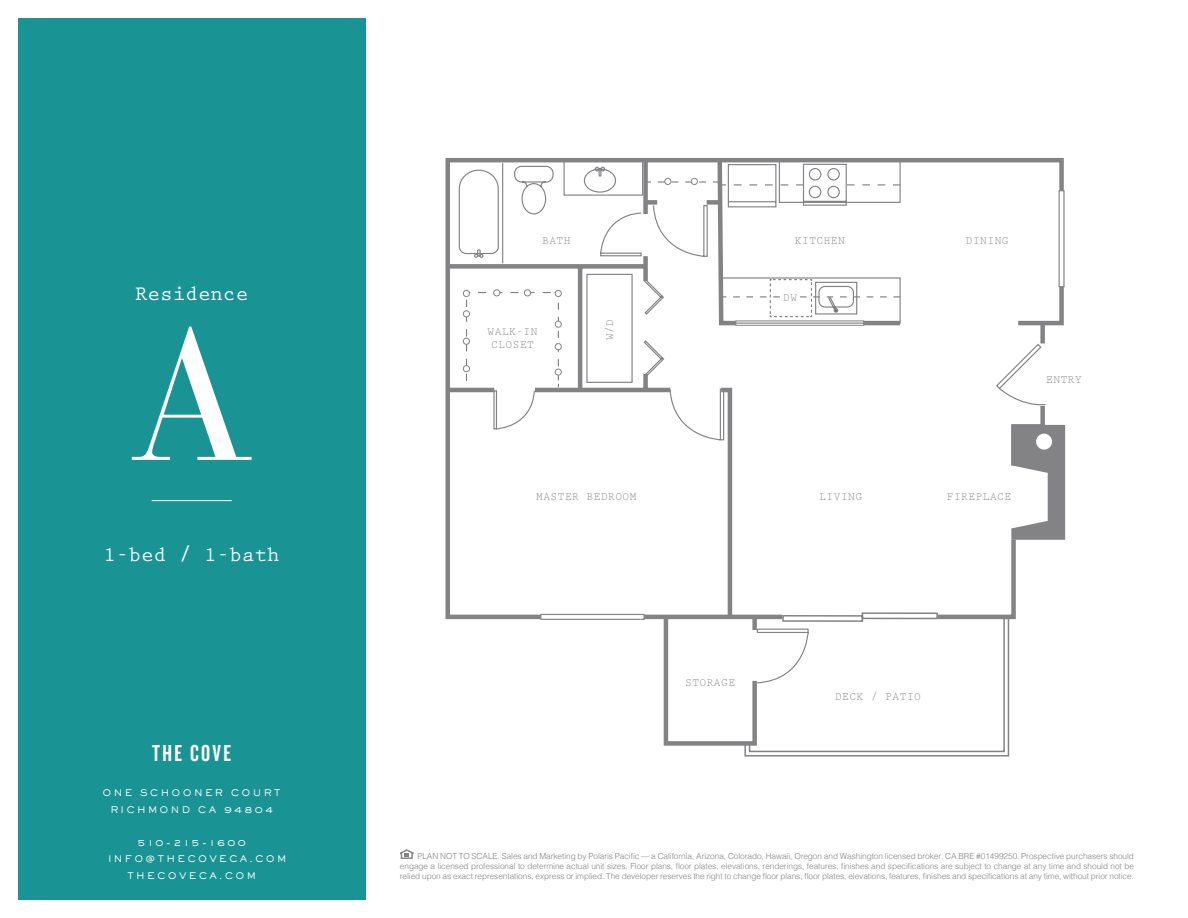
<style>
.page{position:relative;width:1188px;height:918px;background:#fff}
.page>*{position:absolute;margin:0;border:0;box-sizing:border-box;transform-origin:0 0}
.t1{font:185.25px "Bauer Bodoni Std";color:#fff}
.t2{font:24px "Knockout HTF48 Featherweight";letter-spacing:.1em;color:#fff}
.t3{font:700 21px "Prestige Elite Std";color:#fff}
.t4{font:11.25px/13.5px "Prestige Elite Std";letter-spacing:.04em;color:#838386;text-align:center}
.t5{font:500 9px/16.5px "Sackers Gothic Std";letter-spacing:.25em;color:#fff;text-align:center}
.t6{font:300 8.25px/9.9px "Helvetica";letter-spacing:-.005em;color:#838386;text-align:justify}
</style>
<div class="page">
<div style="left:18px;top:18px;width:347px;height:882px;background:#1a9395"></div>
<svg style="left:400px;top:849px;width:14px;height:10px"></svg>
<svg style="left:445px;top:158px;width:199px;height:462px"></svg>
<svg style="left:640px;top:377px;width:4px;height:243px"></svg>
<svg style="left:514px;top:159px;width:130px;height:218px"></svg>
<div style="left:555px;top:290px;width:7px;height:7px;border:1px solid #838386;border-radius:50%"></div>
<div style="left:555px;top:321px;width:7px;height:7px;border:1px solid #838386;border-radius:50%"></div>
<div style="left:555px;top:343px;width:7px;height:7px;border:1px solid #838386;border-radius:50%"></div>
<div style="left:555px;top:369px;width:7px;height:7px;border:1px solid #838386;border-radius:50%"></div>
<div style="left:524px;top:289px;width:7px;height:7px;border:1px solid #838386;border-radius:50%"></div>
<div style="left:493px;top:289px;width:7px;height:7px;border:1px solid #838386;border-radius:50%"></div>
<svg style="left:644px;top:158px;width:422px;height:599px"></svg>
<div style="left:691px;top:178px;width:7px;height:7px;border:1px solid #838386;border-radius:50%"></div>
<svg style="left:463px;top:290px;width:98px;height:103px"></svg>
<div style="left:463px;top:338px;width:7px;height:7px;border:1px solid #838386;border-radius:50%"></div>
<div style="left:782px;top:285px;width:16px;height:24px;background:#fff"></div>
<hr style="left:152px;top:500px;width:80px;height:1px;background:#fff">
<h3 class="t4" style="left:542px;top:234px;width:30px">BATH</h3>
<h3 class="t4" style="left:795px;top:234px;width:51px">KITCHEN</h3>
<h3 class="t4" style="left:966px;top:234px;width:44px">DINING</h3>
<h3 class="t3" style="left:135px;top:282px;width:115px">Residence</h3>
<h3 class="t4" style="left:783px;top:291px;width:15px">DW</h3>
<h1 class="t1" style="left:130px;top:286px;width:125px">A</h1>
<h3 class="t4" style="left:603px;top:340px;width:23px;rotate:-90deg">W/D</h3>
<h3 class="t4" style="left:488px;top:325px;width:51px">WALK-IN<br>CLOSET</h3>
<h3 class="t3" style="left:104px;top:543px;width:178px">1-bed / 1-bath</h3>
<h3 class="t4" style="left:536px;top:490px;width:102px">MASTER BEDROOM</h3>
<h3 class="t4" style="left:819px;top:490px;width:44px">LIVING</h3>
<h3 class="t4" style="left:947px;top:490px;width:66px">FIREPLACE</h3>
<h3 class="t4" style="left:1046px;top:373px;width:37px">ENTRY</h3>
<h2 class="t2" style="left:152px;top:741px;width:81px">THE COVE</h2>
<h3 class="t4" style="left:685px;top:676px;width:51px">STORAGE</h3>
<h3 class="t4" style="left:835px;top:690px;width:87px">DECK / PATIO</h3>
<p class="t5" style="left:103px;top:784px;width:180px">ONE SCHOONER COURT<br>RICHMOND CA 94804</p>
<p class="t5" style="left:138px;top:834px;width:110px">510-215-1600</p>
<p class="t5" style="left:108px;top:850px;width:180px">INFO@THECOVECA.COM</p>
<p class="t5" style="left:127px;top:867px;width:130px">THECOVECA.COM</p>
<p class="t6" style="left:400px;top:850px;width:736px;text-indent:17px">PLAN NOT TO SCALE. Sales and Marketing by Polaris Pacific — a California, Arizona, Colorado, Hawaii, Oregon and Washington licensed broker. CA BRE #01499250. Prospective purchasers should engage a licensed professional to determine actual unit sizes. Floor plans, floor plates, elevations, renderings, features, finishes and specifications are subject to change at any time and should not be relied upon as exact representations, express or implied. The developer reserves the right to change floor plans, floor plates, elevations, features, finishes and specifications at any time, without prior notice.</p>
</div>
